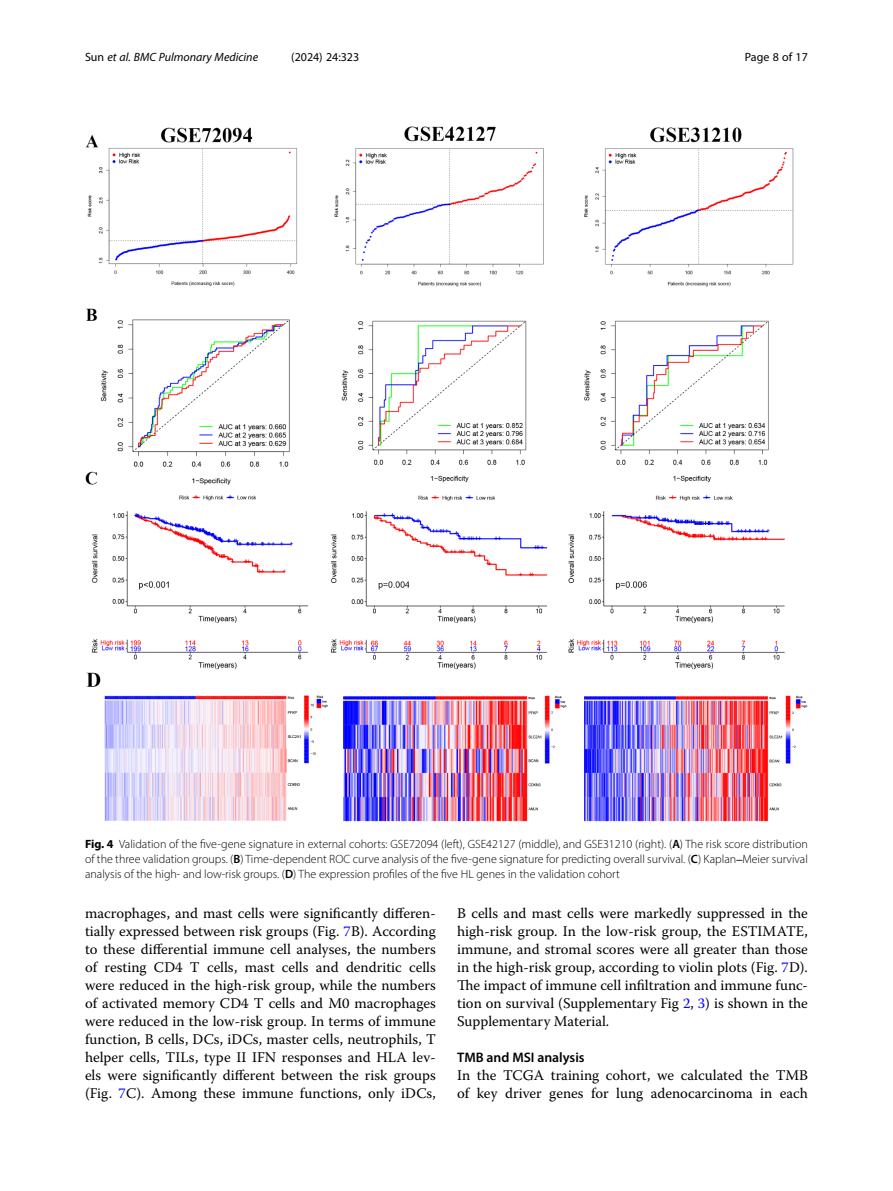
<style>
.page{position:relative;width:893px;height:1191px;background:#fff}
.page>*{position:absolute;margin:0;border:0;box-sizing:border-box;transform-origin:0 0}
.Body_Text{font:14.7px/18px "Warnock Pro";color:#000;text-align:justify}
.Head_2{font:600 13.8px "Myriad Pro";color:#000}
.Figure_Caption{font:300 12px/15px "Myriad Pro";color:#000;text-align:justify}
.t1{font:italic 12px "Myriad Pro";color:#000}
.t2{font:12px "Myriad Pro";color:#000}
.s1{font-style:normal}
.s2{font-weight:700}
.s3{font-weight:600}
.s4{font-family:"STIX";font-weight:400}
.s5{color:#00f}
</style>
<div class="page">
<img style="left:85px;top:126px;width:723px;height:695px">
<p class="t1" style="left:85px;top:50px;width:175px"><span class="s1">Sun</span> et al. BMC Pulmonary Medicine</p>
<p class="t2" style="left:291px;top:50px;width:70px">(2024) 24:323</p>
<p class="t2" style="left:745px;top:50px;width:65px">Page 8 of 17</p>
<p class="Figure_Caption" style="left:85px;top:837px;width:724px"><span class="s2">Fig. 4</span> Validation of the five-gene signature in external cohorts: GSE72094 (left), GSE42127 (middle), and GSE31210 (right). (<span class="s3">A</span>) The risk score distribution of the three validation groups. (<span class="s3">B</span>) Time-dependent ROC curve analysis of the five-gene signature for predicting overall survival. (<span class="s3">C</span>) Kaplan<span class="s4">‒</span>Meier survival analysis of the high- and low-risk groups. (<span class="s3">D</span>) The expression profiles of the five HL genes in the validation cohort</p>
<p class="Body_Text" style="left:85px;top:904px;width:352px">macrophages, and mast cells were significantly differen&shy;tially expressed between risk groups (Fig. <span class="s5">7</span>B). According to these differential immune cell analyses, the numbers of resting CD4 T cells, mast cells and dendritic cells were reduced in the high-risk group, while the numbers of activated memory CD4 T cells and M0 macrophages were reduced in the low-risk group. In terms of immune function, B cells, DCs, iDCs, master cells, neutrophils, T helper cells, TILs, type II IFN responses and HLA lev&shy;els were significantly different between the risk groups (Fig. <span class="s5">7</span>C). Among these immune functions, only iDCs,</p>
<p class="Body_Text" style="left:457px;top:904px;width:352px">B cells and mast cells were markedly suppressed in the high-risk group. In the low-risk group, the ESTIMATE, immune, and stromal scores were all greater than those in the high-risk group, according to violin plots (Fig. <span class="s5">7</span>D).<br>The impact of immune cell infiltration and immune func&shy;tion on survival (Supplementary Fig <span class="s5">2</span>, <span class="s5">3</span>) is shown in the Supplementary Material.</p>
<p class="Head_2" style="left:457px;top:1049px;width:129px">TMB and MSI analysis</p>
<p class="Body_Text" style="left:457px;top:1066px;width:352px">In the TCGA training cohort, we calculated the TMB of key driver genes for lung adenocarcinoma in each</p>
</div>
